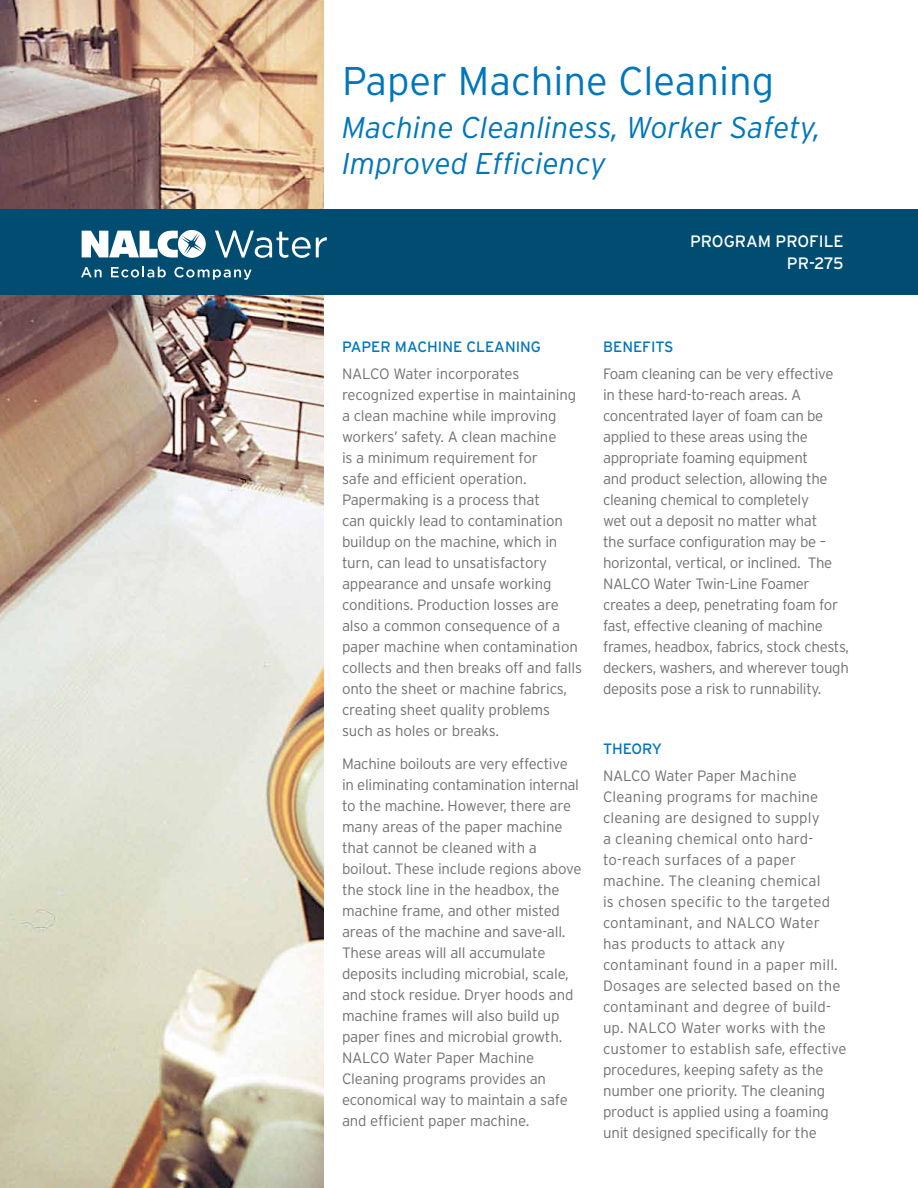
<style>
.page{position:relative;width:918px;height:1188px;background:#fff}
.page>*{position:absolute;margin:0;border:0;box-sizing:border-box;transform-origin:0 0}
.t1{font:300 40.05px "Interstate";color:#0076bc}
.t2{font:italic 300 30px/36px "Interstate";color:#0076bc}
.t3{font:16.5px/22px "Interstate";color:#fff;text-align:right}
.t4{font:300 15px/21px "Interstate";letter-spacing:-.01em;color:#717073}
.t5{font:15px "Interstate";color:#0076bc}
</style>
<div class="page">
<img style="left:0;top:0;width:324px;height:1188px">
<div style="left:0;top:209px;width:918px;height:85px;background:#004d71"></div>
<svg style="left:81px;top:267px;width:21px;height:10px"></svg>
<svg style="left:111px;top:267px;width:55px;height:11px"></svg>
<svg style="left:174px;top:267px;width:78px;height:13px"></svg>
<svg style="left:82px;top:230px;width:124px;height:28px"></svg>
<svg style="left:215px;top:231px;width:112px;height:27px"></svg>
<h1 class="t1" style="left:342px;top:57px;width:434px">Paper Machine Cleaning</h1>
<h2 class="t2" style="left:342px;top:109px;width:480px">Machine Cleanliness, Worker Safety,<br>Improved Efficiency</h2>
<p class="t3" style="left:690px;top:230px;width:155px">PROGRAM PROFILE<br>PR-275</p>
<p class="t5" style="left:342px;top:338px;width:201px">PAPER MACHINE CLEANING</p>
<p class="t4" style="left:342px;top:363px;width:242px">NALCO Water incorporates recognized expertise in maintaining a clean machine while improving workers’ safety. A clean machine<br>is a minimum requirement for<br>safe and efficient operation.<br>Papermaking is a process that<br>can quickly lead to contamination buildup on the machine, which in turn, can lead to unsatisfactory appearance and unsafe working conditions. Production losses are also a common consequence of a paper machine when contamination collects and then breaks off and falls onto the sheet or machine fabrics, creating sheet quality problems such as holes or breaks.</p>
<p class="t4" style="left:342px;top:753px;width:241px">Machine boilouts are very effective in eliminating contamination internal to the machine. However, there are many areas of the paper machine that cannot be cleaned with a boilout. These include regions above the stock line in the headbox, the machine frame, and other misted areas of the machine and save-all.<br>These areas will all accumulate deposits including microbial, scale, and stock residue. Dryer hoods and machine frames will also build up paper fines and microbial growth.<br>NALCO Water Paper Machine Cleaning programs provides an economical way to maintain a safe and efficient paper machine.</p>
<p class="t5" style="left:603px;top:338px;width:72px">BENEFITS</p>
<p class="t4" style="left:603px;top:363px;width:248px">Foam cleaning can be very effective in these hard-to-reach areas. A concentrated layer of foam can be applied to these areas using the appropriate foaming equipment<br>and product selection, allowing the cleaning chemical to completely<br>wet out a deposit no matter what<br>the surface configuration may be – horizontal, vertical, or inclined. The NALCO Water Twin-Line Foamer creates a deep, penetrating foam for fast, effective cleaning of machine frames, headbox, fabrics, stock chests, deckers, washers, and wherever tough deposits pose a risk to runnability.</p>
<p class="t5" style="left:603px;top:740px;width:61px">THEORY</p>
<p class="t4" style="left:603px;top:765px;width:245px">NALCO Water Paper Machine<br>Cleaning programs for machine cleaning are designed to supply<br>a cleaning chemical onto hard&shy;to-reach surfaces of a paper machine. The cleaning chemical<br>is chosen specific to the targeted contaminant, and NALCO Water has products to attack any contaminant found in a paper mill.<br>Dosages are selected based on the contaminant and degree of build&shy;up. NALCO Water works with the customer to establish safe, effective procedures, keeping safety as the number one priority. The cleaning product is applied using a foaming unit designed specifically for the</p>
</div>
